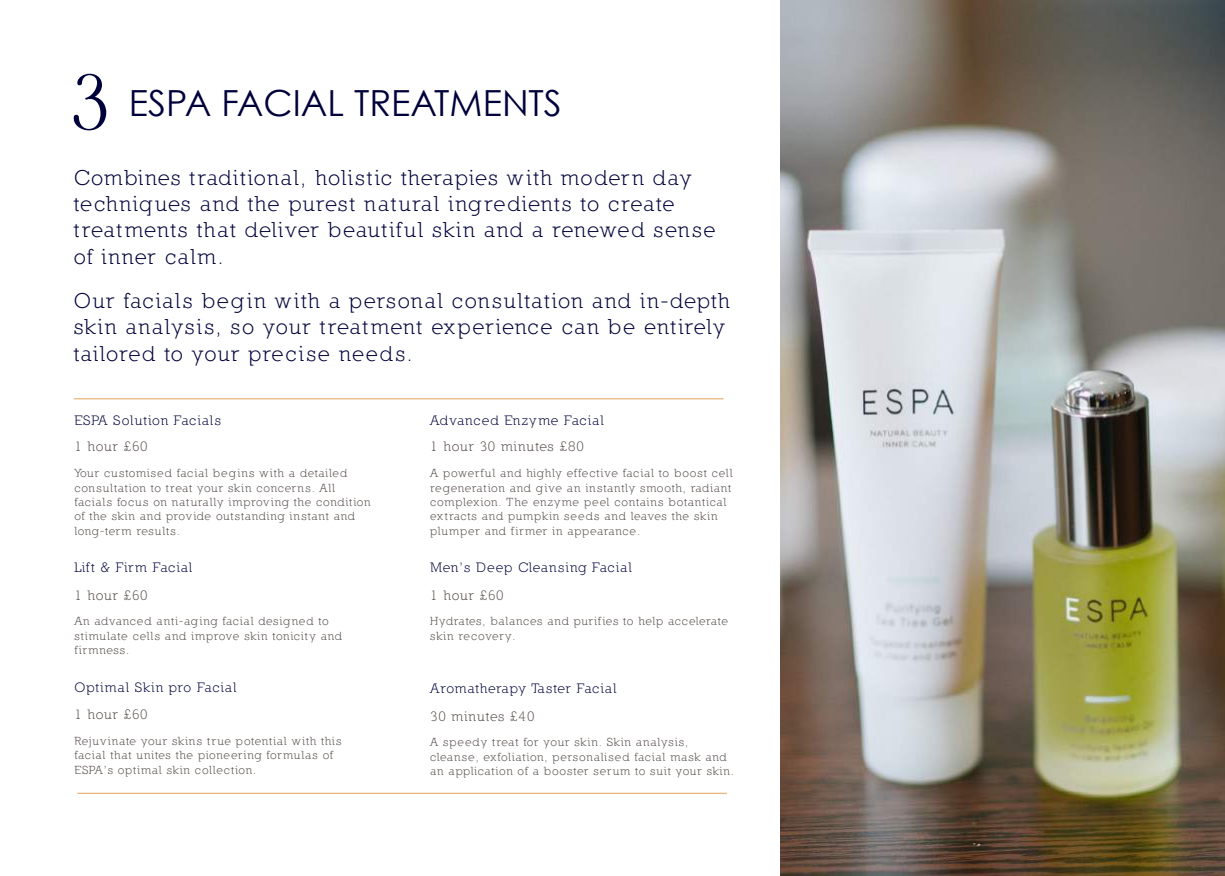
<style>
.page{position:relative;width:1225px;height:876px;background:#fff}
.page>*{position:absolute;margin:0;border:0;box-sizing:border-box;transform-origin:0 0}
.t1{font:36px "Century Gothic";color:#00003b}
.t2{font:22px/26.4px "Nilland";letter-spacing:.055em;color:#00003b}
.t3{font:22px/26.4px "Nilland";letter-spacing:.08em;color:#00003b}
.t4{font:14px "Nilland";letter-spacing:.055em;color:#00003b}
.t5{font:14px "Nilland";letter-spacing:.05em;color:#524a47}
.t6{font:14px "Nilland";letter-spacing:.08em;color:#00003b}
.t7{font:12px/14.4px "Nilland";letter-spacing:.08em;color:#524a47}
.t8{font:12px/14.4px "Nilland";letter-spacing:.06em;color:#524a47}
</style>
<div class="page">
<svg style="left:73px;top:74px;width:33px;height:56px"></svg>
<hr style="left:74px;top:398px;width:649px;height:1px;background:#e3a25b">
<hr style="left:77px;top:793px;width:650px;height:1px;background:#e3a25b">
<img style="left:780px;top:0;width:445px;height:876px">
<h1 class="t1" style="left:129px;top:81px;width:434px">ESPA FACIAL TREATMENTS</h1>
<h2 class="t2" style="left:74px;top:164px;width:643px">Combines traditional, holistic therapies with modern day techniques and the purest natural ingredients to create treatments that deliver beautiful skin and a renewed sense of inner calm.</h2>
<h2 class="t3" style="left:74px;top:287px;width:657px">Our facials begin with a personal consultation and in-depth skin analysis, so your treatment experience can be entirely tailored to your precise needs.</h2>
<p class="t4" style="left:74px;top:412px;width:148px">ESPA Solution Facials</p>
<p class="t5" style="left:74px;top:438px;width:75px">1 hour £60</p>
<p class="t8" style="left:74px;top:466px;width:298px">Your customised facial begins with a detailed consultation to treat your skin concerns. All facials focus on naturally improving the condition of the skin and provide outstanding instant and long-term results.</p>
<p class="t4" style="left:74px;top:560px;width:119px">Lift &amp; Firm Facial</p>
<p class="t5" style="left:74px;top:587px;width:75px">1 hour £60</p>
<p class="t7" style="left:74px;top:614px;width:269px">An advanced anti-aging facial designed to stimulate cells and improve skin tonicity and firmness.</p>
<p class="t4" style="left:74px;top:679px;width:164px">Optimal Skin pro Facial</p>
<p class="t5" style="left:74px;top:706px;width:75px">1 hour £60</p>
<p class="t8" style="left:74px;top:734px;width:268px">Rejuvinate your skins true potential with this facial that unites the pioneering formulas of<br>ESPA’s optimal skin collection.</p>
<p class="t6" style="left:430px;top:412px;width:175px">Advanced Enzyme Facial</p>
<p class="t5" style="left:430px;top:438px;width:155px">1 hour 30 minutes £80</p>
<p class="t7" style="left:430px;top:466px;width:304px">A powerful and highly effective facial to boost cell regeneration and give an instantly smooth, radiant complexion. The enzyme peel contains botantical extracts and pumpkin seeds and leaves the skin plumper and firmer in appearance.</p>
<p class="t4" style="left:430px;top:560px;width:203px">Men’s Deep Cleansing Facial</p>
<p class="t5" style="left:430px;top:587px;width:75px">1 hour £60</p>
<p class="t8" style="left:430px;top:614px;width:299px">Hydrates, balances and purifies to help accelerate skin recovery.</p>
<p class="t4" style="left:430px;top:680px;width:188px">Aromatherapy Taster Facial</p>
<p class="t5" style="left:430px;top:708px;width:106px">30 minutes £40</p>
<p class="t7" style="left:430px;top:735px;width:305px">A speedy treat for your skin. Skin analysis, cleanse, exfoliation, personalised facial mask and an application of a booster serum to suit your skin.</p>
</div>
